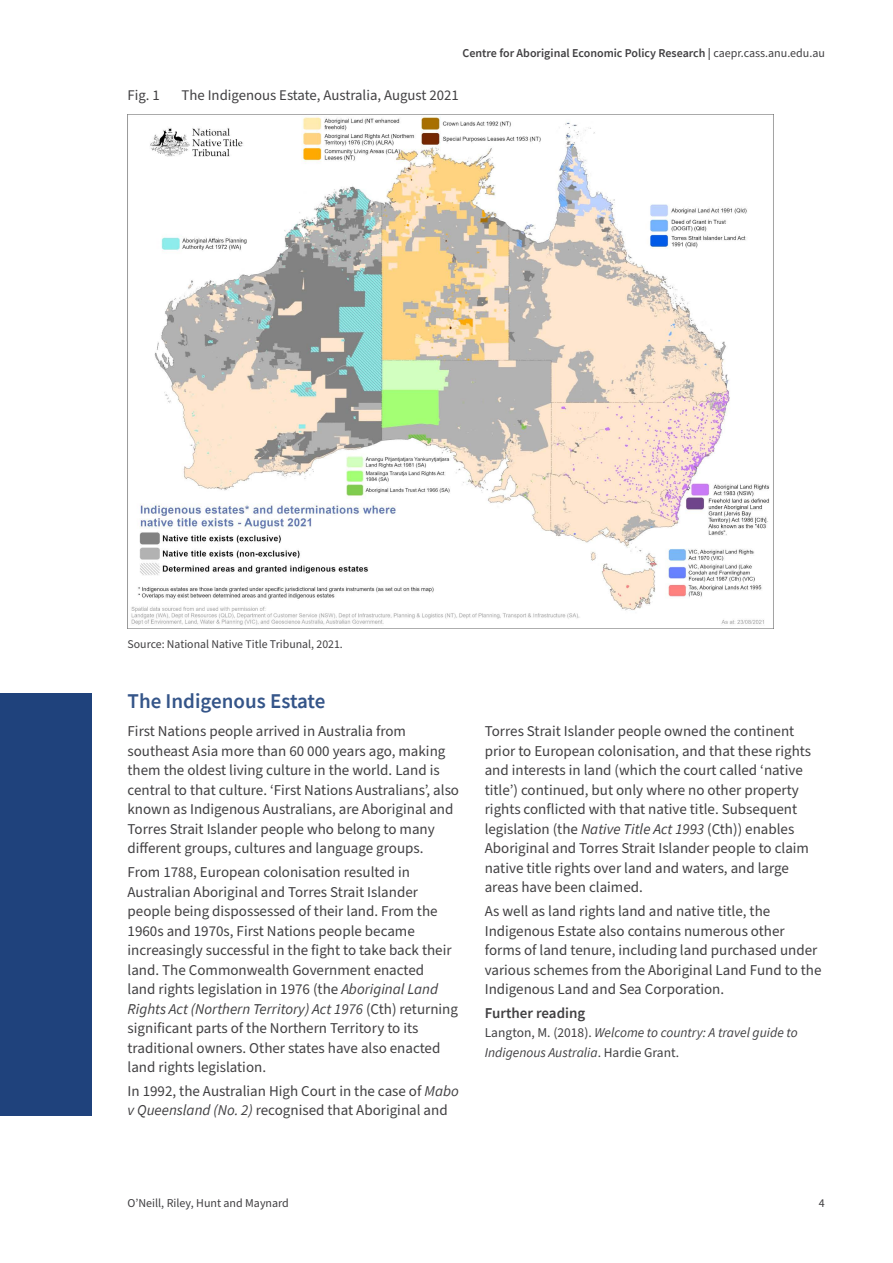
<style>
.page{position:relative;width:893px;height:1263px;background:#fff}
.page>*{position:absolute;margin:0;border:0;box-sizing:border-box;transform-origin:0 0}
.t1{font:600 21px "Source Sans Pro";color:#355589}
.t2{font:15px/19.5px "Source Sans Pro";color:#414042}
.t3{font:600 15px "Source Sans Pro";color:#414042}
.t4{font:14.7px "Source Sans Pro";color:#414042}
.t5{font:italic 13.5px/19.5px "Source Sans Pro";color:#414042}
.t6{font:600 12px "Source Sans Pro";color:#414042}
.t7{font:12px "Source Sans Pro";color:#414042}
.t8{font:11.85px "Source Sans Pro";color:#414042}
.s1{font-weight:400}
.s2{font-style:italic}
.s3{font-style:normal}
</style>
<div class="page">
<img style="left:131px;top:115px;width:643px;height:513px">
<div style="left:0;top:693px;width:91px;height:422px;background:#1f427c"></div>
<p class="t6" style="left:463px;top:45px;width:364px">Centre for Aboriginal Economic Policy Research | <span class="s1">caepr.cass.anu.edu.au</span></p>
<p class="t4" style="left:128px;top:85px;width:34px">Fig. 1</p>
<p class="t4" style="left:182px;top:85px;width:279px">The Indigenous Estate, Australia, August 2021</p>
<p class="t8" style="left:128px;top:636px;width:217px">Source: National Native Title Tribunal, 2021.</p>
<h1 class="t1" style="left:128px;top:688px;width:199px">The Indigenous Estate</h1>
<p class="t2" style="left:128px;top:722px;width:333px">First Nations people arrived in Australia from southeast Asia more than 60 000 years ago, making them the oldest living culture in the world. Land is central to that culture. ‘First Nations Australians’, also known as Indigenous Australians, are Aboriginal and Torres Strait Islander people who belong to many different groups, cultures and language groups.</p>
<p class="t2" style="left:128px;top:863px;width:332px">From 1788, European colonisation resulted in Australian Aboriginal and Torres Strait Islander people being dispossessed of their land. From the 1960s and 1970s, First Nations people became increasingly successful in the fight to take back their land. The Commonwealth Government enacted<br>land rights legislation in 1976 (the <span class="s2">Aboriginal Land Rights Act (Northern Territory) Act 1976</span> (Cth) returning significant parts of the Northern Territory to its traditional owners. Other states have also enacted land rights legislation.</p>
<p class="t2" style="left:128px;top:1082px;width:333px">In 1992, the Australian High Court in the case of <span class="s2">Mabo v Queensland (No. 2)</span> recognised that Aboriginal and</p>
<p class="t2" style="left:485px;top:722px;width:328px">Torres Strait Islander people owned the continent prior to European colonisation, and that these rights and interests in land (which the court called ‘native title’) continued, but only where no other property rights conflicted with that native title. Subsequent legislation (the <span class="s2">Native Title Act 1993</span> (Cth)) enables Aboriginal and Torres Strait Islander people to claim native title rights over land and waters, and large areas have been claimed.</p>
<p class="t2" style="left:485px;top:902px;width:338px">As well as land rights land and native title, the Indigenous Estate also contains numerous other forms of land tenure, including land purchased under various schemes from the Aboriginal Land Fund to the Indigenous Land and Sea Corporation.</p>
<p class="t3" style="left:485px;top:1003px;width:102px">Further reading</p>
<p class="t5" style="left:485px;top:1023px;width:314px"><span class="s3">Langton, M. (2018).</span> Welcome to country: A travel guide to<br>Indigenous Australia<span class="s3">. Hardie Grant.</span></p>
<p class="t7" style="left:128px;top:1195px;width:163px">O’Neill, Riley, Hunt and Maynard</p>
<p class="t7" style="left:819px;top:1195px;width:7px">4</p>
</div>
